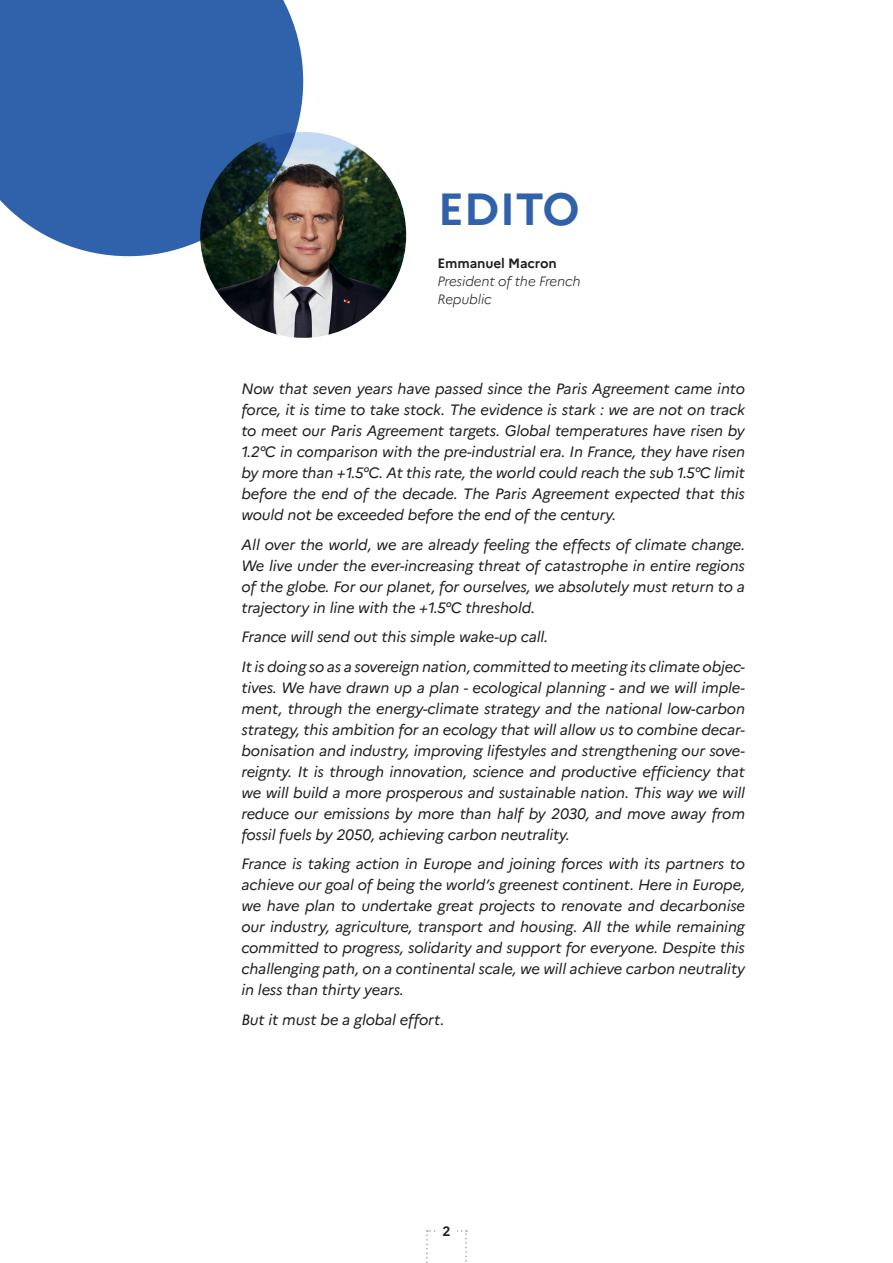
<style>
.page{position:relative;width:893px;height:1263px;background:#fff}
.page>*{position:absolute;margin:0;border:0;box-sizing:border-box;transform-origin:0 0}
.t1{font:700 45px "Marianne";color:#3061ab}
.Texte_courant{font:italic 15px/21px "Marianne";letter-spacing:-.01em;color:#231f20;text-align:justify}
.Texte_courant-2{font:italic 300 13.5px/18px "Marianne";letter-spacing:-.01em;color:#231f20}
.t2{font:700 13.5px "Marianne";color:#231f20}
.s1{font-weight:700;font-style:normal}
</style>
<div class="page">
<svg style="left:426px;top:1230px;width:41px;height:33px"></svg>
<div style="left:436px;top:1225px;width:21px;height:38px;background:#fff"></div>
<img style="left:200px;top:132px;width:206px;height:206px;border-radius:103px">
<svg style="left:0;top:0;width:303px;height:256px;background:#3b64a0"></svg>
<p class="t1" style="left:438px;top:182px;width:144px">EDITO</p>
<p class="Texte_courant-2" style="left:437px;top:254px;width:145px"><span class="s1">Emmanuel Macron<br></span>President of the French<br>Republic</p>
<p class="Texte_courant" style="left:241px;top:378px;width:505px">Now that seven years have passed since the Paris Agreement came into force, it is time to take stock. The evidence is stark : we are not on track to meet our Paris Agreement targets. Global temperatures have risen by 1.2°C in comparison with the pre-industrial era. In France, they have risen by more than +1.5°C. At this rate, the world could reach the sub 1.5°C limit before the end of the decade. The Paris Agreement expected that this would not be exceeded before the end of the century.</p>
<p class="Texte_courant" style="left:241px;top:534px;width:505px">All over the world, we are already feeling the effects of climate change.<br>We live under the ever-increasing threat of catastrophe in entire regions of the globe. For our planet, for ourselves, we absolutely must return to a trajectory in line with the +1.5°C threshold.</p>
<p class="Texte_courant" style="left:241px;top:626px;width:308px">France will send out this simple wake-up call.</p>
<p class="Texte_courant" style="left:241px;top:656px;width:505px">It is doing so as a sovereign nation, committed to meeting its climate objec&shy;tives. We have drawn up a plan - ecological planning - and we will imple&shy;ment, through the energy-climate strategy and the national low-carbon strategy, this ambition for an ecology that will allow us to combine decar&shy;bonisation and industry, improving lifestyles and strengthening our sove&shy;reignty. It is through innovation, science and productive efficiency that we will build a more prosperous and sustainable nation. This way we will reduce our emissions by more than half by 2030, and move away from fossil fuels by 2050, achieving carbon neutrality.</p>
<p class="Texte_courant" style="left:241px;top:853px;width:505px">France is taking action in Europe and joining forces with its partners to achieve our goal of being the world’s greenest continent. Here in Europe, we have plan to undertake great projects to renovate and decarbonise our industry, agriculture, transport and housing. All the while remaining committed to progress, solidarity and support for everyone. Despite this challenging path, on a continental scale, we will achieve carbon neutrality in less than thirty years.</p>
<p class="Texte_courant" style="left:241px;top:1009px;width:205px">But it must be a global effort.</p>
<p class="t2" style="left:442px;top:1222px;width:10px">2</p>
</div>
